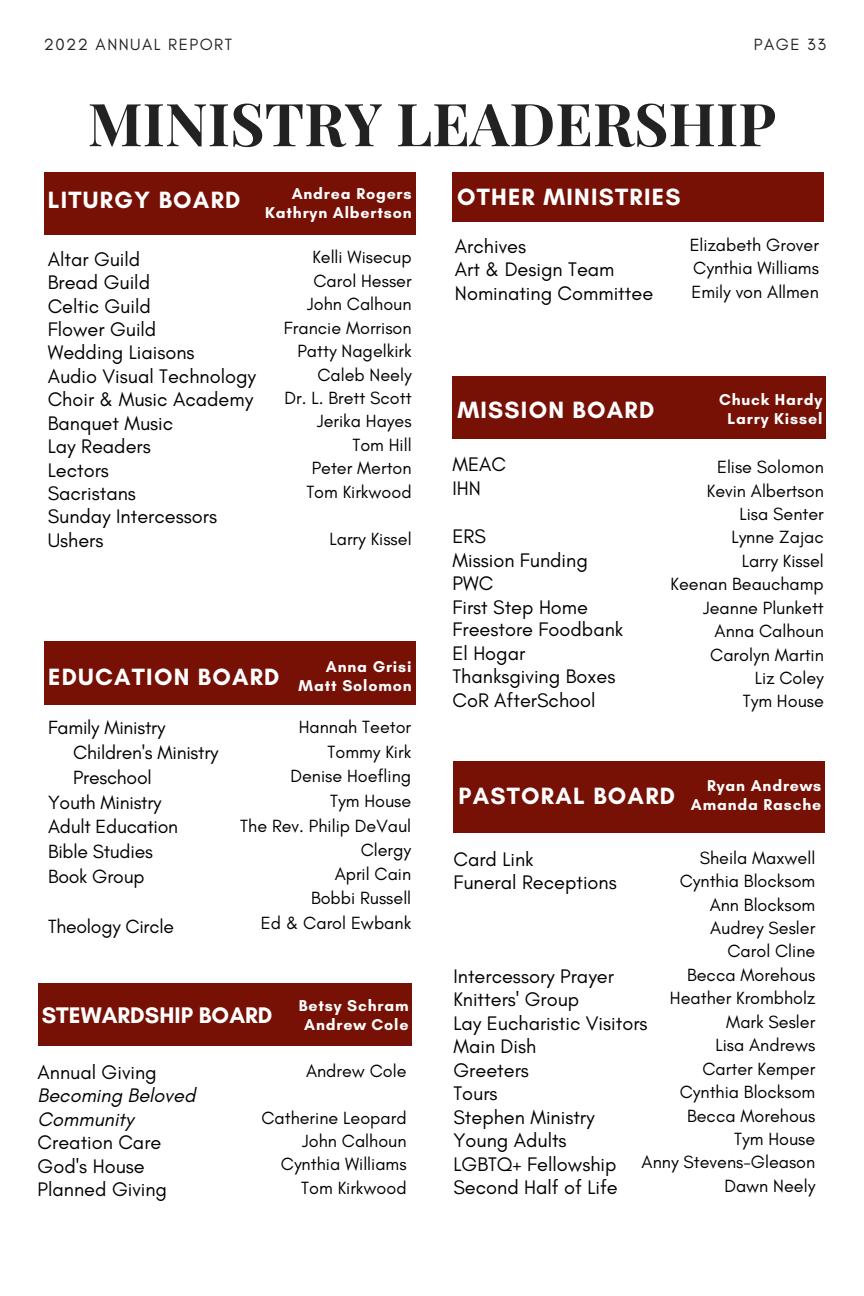
<style>
.page{position:relative;width:864px;height:1296px;background:#fff}
.page>*{position:absolute;margin:0;border:0;box-sizing:border-box;transform-origin:0 0}
.t1{font:700 59.2px "Playfair Display";color:#222}
.t2{font:700 24px "Glacial Indifference";letter-spacing:.05em;color:#fff}
.t3{font:700 23px "Glacial Indifference";color:#fff}
.t4{font:20px/23.4px "Glacial Indifference";color:#000}
.t5{font:italic 20px/23.4px "Glacial Indifference";color:#000}
.t6{font:19.4px "Glacial Indifference";letter-spacing:-.01em;color:#000}
.t7{font:18px/23.4px "Glacial Indifference";color:#000;text-align:right}
.t8{font:16.6px "Glacial Indifference";letter-spacing:.09em;color:#222}
.t9{font:700 16px/19px "Glacial Indifference";letter-spacing:.05em;color:#fff;text-align:right}
</style>
<div class="page">
<div style="left:44px;top:172px;width:372px;height:63px;background:#771005"></div>
<div style="left:44px;top:642px;width:372px;height:63px;background:#771005"></div>
<div style="left:452px;top:172px;width:372px;height:49px;background:#771005"></div>
<div style="left:38px;top:983px;width:374px;height:63px;background:#771005"></div>
<div style="left:452px;top:376px;width:374px;height:62px;background:#771005"></div>
<div style="left:453px;top:761px;width:372px;height:72px;background:#771005"></div>
<p class="t8" style="left:44px;top:34px;width:190px">2022 ANNUAL REPORT</p>
<p class="t8" style="left:754px;top:34px;width:74px">PAGE 33</p>
<h1 class="t1" style="left:88px;top:82px;width:690px">MINISTRY LEADERSHIP</h1>
<h2 class="t2" style="left:48px;top:185px;width:194px">LITURGY BOARD</h2>
<p class="t9" style="left:265px;top:184px;width:148px">Andrea Rogers<br>Kathryn Albertson</p>
<p class="t4" style="left:48px;top:247px;width:210px">Altar Guild<br>Bread Guild<br>Celtic Guild<br>Flower Guild<br>Wedding Liaisons<br>Audio Visual Technology<br>Choir &amp; Music Academy<br>Banquet Music<br>Lay Readers<br>Lectors<br>Sacristans<br>Sunday Intercessors<br>Ushers</p>
<p class="t7" style="left:284px;top:245px;width:129px">Kelli Wisecup<br>Carol Hesser<br>John Calhoun<br>Francie Morrison<br>Patty Nagelkirk<br>Caleb Neely<br>Dr. L. Brett Scott<br>Jerika Hayes<br>Tom Hill<br>Peter Merton<br>Tom Kirkwood</p>
<p class="t7" style="left:329px;top:527px;width:84px">Larry Kissel</p>
<h2 class="t2" style="left:48px;top:662px;width:233px">EDUCATION BOARD</h2>
<p class="t9" style="left:299px;top:657px;width:115px">Anna Grisi<br>Matt Solomon</p>
<p class="t6" style="left:48px;top:716px;width:119px">Family Ministry</p>
<p class="t6" style="left:73px;top:741px;width:147px">Children's Ministry</p>
<p class="t6" style="left:73px;top:765px;width:80px">Preschool</p>
<p class="t6" style="left:48px;top:790px;width:115px">Youth Ministry</p>
<p class="t6" style="left:48px;top:815px;width:132px">Adult Education</p>
<p class="t6" style="left:48px;top:840px;width:106px">Bible Studies</p>
<p class="t6" style="left:48px;top:865px;width:98px">Book Group</p>
<p class="t6" style="left:48px;top:914px;width:127px">Theology Circle</p>
<p class="t7" style="left:240px;top:715px;width:172px;line-height:24.4px">Hannah Teetor<br>Tommy Kirk<br>Denise Hoefling<br>Tym House<br>The Rev. Philip DeVaul<br>Clergy<br>April Cain<br>Bobbi Russell<br>Ed &amp; Carol Ewbank</p>
<p class="t3" style="left:42px;top:1001px;width:232px">STEWARDSHIP BOARD</p>
<p class="t9" style="left:299px;top:996px;width:111px;text-align:center">Betsy Schram<br>Andrew Cole</p>
<p class="t4" style="left:38px;top:1060px;width:121px">Annual Giving</p>
<p class="t5" style="left:38px;top:1084px;width:159px">Becoming Beloved<br>Community</p>
<p class="t4" style="left:38px;top:1130px;width:131px">Creation Care<br>God's House<br>Planned Giving</p>
<p class="t7" style="left:306px;top:1059px;width:102px">Andrew Cole</p>
<p class="t7" style="left:261px;top:1106px;width:147px">Catherine Leopard<br>John Calhoun<br>Cynthia Williams<br>Tom Kirkwood</p>
<h2 class="t2" style="left:457px;top:182px;width:225px">OTHER MINISTRIES</h2>
<p class="t4" style="left:455px;top:234px;width:200px">Archives<br>Art &amp; Design Team<br>Nominating Committee</p>
<p class="t7" style="left:690px;top:233px;width:131px;text-align:justify">Elizabeth Grover Cynthia Williams Emily von Allmen</p>
<h2 class="t2" style="left:457px;top:395px;width:198px">MISSION BOARD</h2>
<p class="t9" style="left:719px;top:390px;width:105px;text-align:center">Chuck Hardy<br>Larry Kissel</p>
<p class="t4" style="left:452px;top:452px;width:55px;line-height:24px">MEAC<br>IHN</p>
<p class="t4" style="left:452px;top:525px;width:172px">ERS<br>Mission Funding<br>PWC<br>First Step Home<br>Freestore Foodbank<br>El Hogar<br>Thanksgiving Boxes<br>CoR AfterSchool</p>
<p class="t7" style="left:671px;top:455px;width:155px">Elise Solomon<br>Kevin Albertson<br>Lisa Senter<br>Lynne Zajac<br>Larry Kissel<br>Keenan Beauchamp<br>Jeanne Plunkett<br>Anna Calhoun<br>Carolyn Martin<br>Liz Coley<br>Tym House</p>
<h2 class="t2" style="left:459px;top:781px;width:218px">PASTORAL BOARD</h2>
<p class="t9" style="left:691px;top:776px;width:132px">Ryan Andrews<br>Amanda Rasche</p>
<p class="t7" style="left:642px;top:846px;width:175px">Sheila Maxwell<br>Cynthia Blocksom<br>Ann Blocksom<br>Audrey Sesler<br>Carol Cline<br>Becca Morehous<br>Heather Krombholz<br>Mark Sesler<br>Lisa Andrews<br>Carter Kemper<br>Cynthia Blocksom<br>Becca Morehous<br>Tym House<br>Anny Stevens-Gleason<br>Dawn Neely</p>
<p class="t4" style="left:453px;top:847px;width:165px">Card Link<br>Funeral Receptions</p>
<p class="t4" style="left:453px;top:964px;width:196px">Intercessory Prayer<br>Knitters' Group<br>Lay Eucharistic Visitors<br>Main Dish<br>Greeters<br>Tours<br>Stephen Ministry<br>Young Adults<br>LGBTQ+ Fellowship<br>Second Half of Life</p>
</div>
